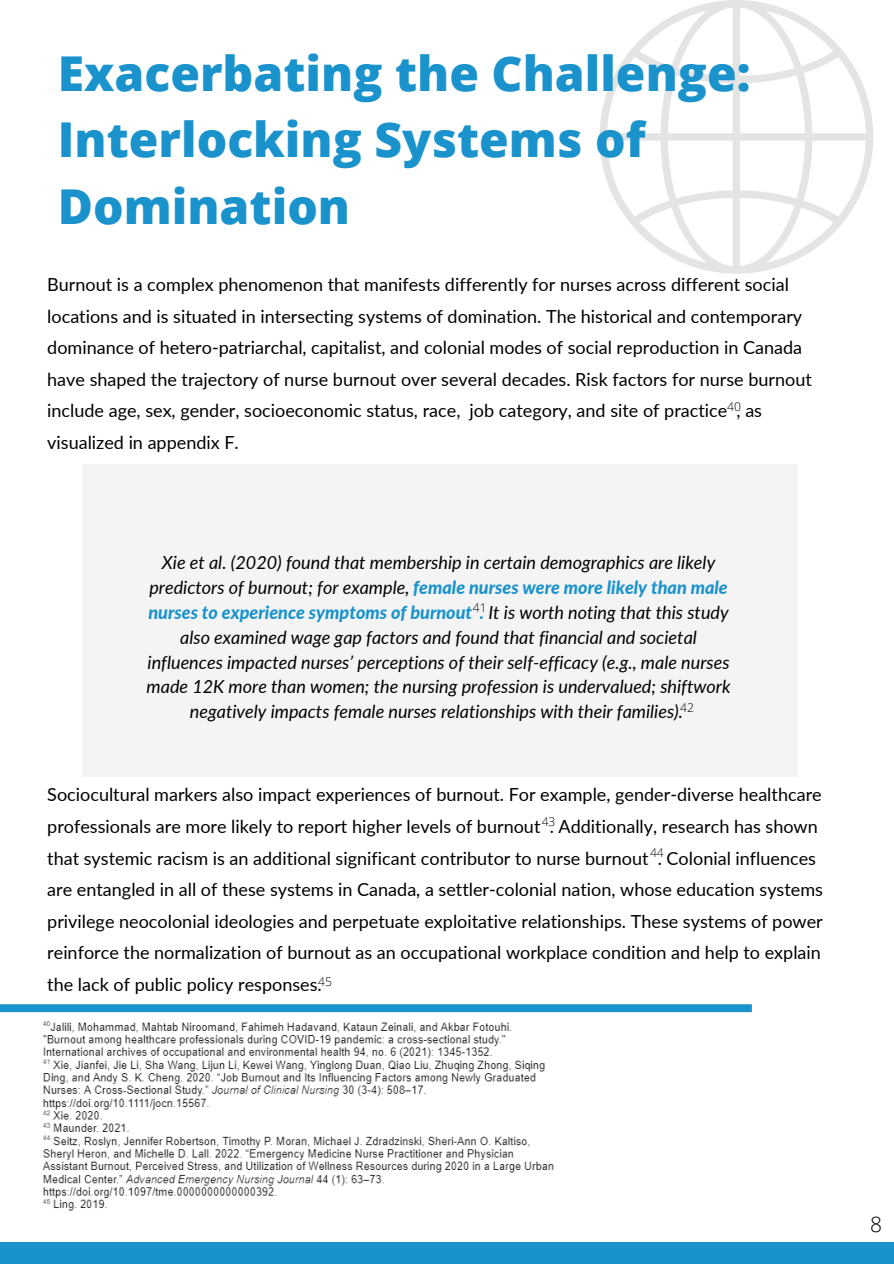
<style>
.page{position:relative;width:894px;height:1264px;background:#fff}
.page>*{position:absolute;margin:0;border:0;box-sizing:border-box;transform-origin:0 0}
.t1{font:800 48px/66.4px "Open Sans";color:#1a92cb}
.t2{font:300 21px "Open Sans";color:#000}
.t3{font:18px/31.5px "Lato";color:#000}
.t4{font:italic 18px/24.8px "Lato";color:#000;text-align:center}
.t5{font:300 12px "Open Sans";color:#000}
.s1{font-weight:800;color:#1a92cb}
</style>
<div class="page">
<div style="left:82px;top:464px;width:715px;height:312px;background:#f4f4f4"></div>
<div style="left:0;top:1242px;width:893px;height:21px;background:#1a92cb"></div>
<svg style="left:599px;top:0;width:274px;height:274px"></svg>
<div style="left:0;top:1004px;width:751px;height:8px;background:#1a92cb"></div>
<img style="left:42px;top:1021px;width:512px;height:190px">
<h1 class="t1" style="left:58px;top:39px;width:694px">Exacerbating the Challenge:<br>Interlocking Systems of<br>Domination</h1>
<p class="t3" style="left:47px;top:268px;width:766px">Burnout is a complex phenomenon that manifests differently for nurses across different social locations and is situated in intersecting systems of domination. The historical and contemporary dominance of hetero-patriarchal, capitalist, and colonial modes of social reproduction in Canada have shaped the trajectory of nurse burnout over several decades. Risk factors for nurse burnout include age, sex, gender, socioeconomic status, race, job category, and site of practice , as visualized in appendix F.</p>
<p class="t5" style="left:727px;top:398px;width:15px">40</p>
<p class="t4" style="left:146px;top:550px;width:585px">Xie et al. (2020) found that membership in certain demographics are likely predictors of burnout; for example, <span class="s1">female nurses were more likely than male nurses to experience symptoms of burnout .</span> It is worth noting that this study also examined wage gap factors and found that financial and societal influences impacted nurses’ perceptions of their self-efficacy (e.g., male nurses made 12K more than women; the nursing profession is undervalued; shiftwork negatively impacts female nurses relationships with their families).</p>
<p class="t5" style="left:472px;top:599px;width:15px">41</p>
<p class="t5" style="left:680px;top:699px;width:15px">42</p>
<p class="t3" style="left:47px;top:778px;width:777px">Sociocultural markers also impact experiences of burnout. For example, gender-diverse healthcare professionals are more likely to report higher levels of burnout . Additionally, research has shown that systemic racism is an additional significant contributor to nurse burnout . Colonial influences are entangled in all of these systems in Canada, a settler-colonial nation, whose education systems privilege neocolonial ideologies and perpetuate exploitative relationships. These systems of power reinforce the normalization of burnout as an occupational workplace condition and help to explain the lack of public policy responses.</p>
<p class="t5" style="left:541px;top:813px;width:15px">43</p>
<p class="t5" style="left:650px;top:844px;width:15px">44</p>
<p class="t5" style="left:318px;top:972px;width:15px">45</p>
<p class="t2" style="left:869px;top:1209px;width:13px">8</p>
</div>
